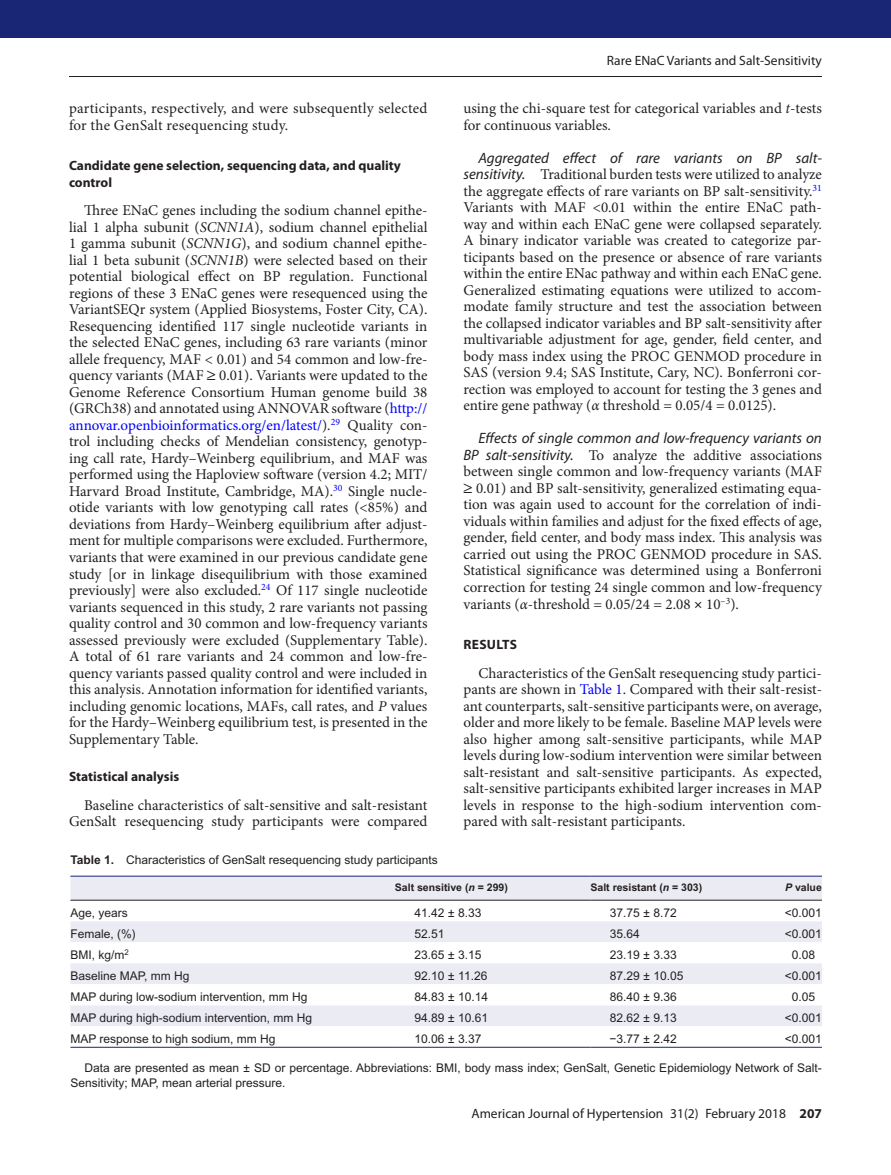
<style>
.page{position:relative;width:891px;height:1175px;background:#fff}
.page>*{position:absolute;margin:0;border:0;box-sizing:border-box;transform-origin:0 0}
.t1{font:15px/16.5px "Minion Pro";color:#231f20;text-align:justify}
.t2{font:italic 15px "Myriad Pro";color:#231f20}
.t3{font:13.5px "Myriad Pro";color:#231f20}
.t4{font:700 13.5px/16.5px "Myriad Pro";color:#231f20}
.t5{font:700 13.5px "Myriad Pro";letter-spacing:.02em;color:#231f20}
.t6{font:12px/15px "Arial MT Std";color:#231f20}
.t7{font:700 10.5px "Arial MT Std";color:#231f20}
.s1{font-style:italic}
.s2{font-family:"Gandhari Unicode"}
.s3{color:#00f}
.s4{font-family:"Myriad Pro";font-style:italic}
.s5{font-weight:700}
</style>
<div class="page">
<hr style="left:69px;top:76px;width:753px;height:1px;background:#231f20">
<div style="left:0;top:0;width:891px;height:38px;background:#192575"></div>
<div style="left:70px;top:876px;width:752px;height:23px;background:#ebebf4"></div>
<svg style="left:70px;top:900px;width:752px;height:126px;fill:#f3f3f8"></svg>
<hr style="left:70px;top:875px;width:325px;height:1px;background:#192575">
<hr style="left:395px;top:875px;width:195px;height:1px;background:#192575">
<hr style="left:590px;top:875px;width:195px;height:1px;background:#192575">
<hr style="left:785px;top:875px;width:37px;height:1px;background:#192575">
<hr style="left:70px;top:1046px;width:325px;height:1px;background:#192575">
<hr style="left:395px;top:1046px;width:195px;height:1px;background:#192575">
<hr style="left:590px;top:1046px;width:195px;height:1px;background:#192575">
<hr style="left:785px;top:1046px;width:37px;height:1px;background:#192575">
<hr style="left:70px;top:899px;width:325px;height:1px;background:#231f20">
<hr style="left:395px;top:899px;width:195px;height:1px;background:#231f20">
<hr style="left:590px;top:899px;width:195px;height:1px;background:#231f20">
<hr style="left:785px;top:899px;width:37px;height:1px;background:#231f20">
<p class="t1" style="left:69px;top:100px;width:360px">participants, respectively, and were subsequently selected for the GenSalt resequencing study.</p>
<p class="t4" style="left:69px;top:157px;width:333px">Candidate gene selection, sequencing data, and quality control</p>
<p class="t1" style="left:69px;top:202px;width:360px;text-indent:15px">Three ENaC genes including the sodium channel epithe&shy;lial 1 alpha subunit (<span class="s1">SCNN1A</span>), sodium channel epithelial 1 gamma subunit (<span class="s1">SCNN1G</span>), and sodium channel epithe&shy;lial 1 beta subunit (<span class="s1">SCNN1B</span>) were selected based on their potential biological effect on BP regulation. Functional regions of these 3 ENaC genes were resequenced using the VariantSEQr system (Applied Biosystems, Foster City, CA).<br>Resequencing identified 117 single nucleotide variants in the selected ENaC genes, including 63 rare variants (minor allele frequency, MAF &lt; 0.01) and 54 common and low-fre&shy;quency variants (MAF <span class="s2">≥</span> 0.01). Variants were updated to the Genome Reference Consortium Human genome build 38 (GRCh38) and annotated using ANNOVAR software (<span class="s3">http:// annovar.openbioinformatics.org/en/latest/</span>).<sup>29</sup> Quality con&shy;trol including checks of Mendelian consistency, genotyp&shy;ing call rate, Hardy–Weinberg equilibrium, and MAF was performed using the Haploview software (version 4.2; MIT/ Harvard Broad Institute, Cambridge, MA).<sup>30</sup> Single nucle&shy;otide variants with low genotyping call rates (&lt;85%) and deviations from Hardy–Weinberg equilibrium after adjust&shy;ment for multiple comparisons were excluded. Furthermore, variants that were examined in our previous candidate gene study [or in linkage disequilibrium with those examined previously] were also excluded.<sup>24</sup> Of 117 single nucleotide variants sequenced in this study, 2 rare variants not passing quality control and 30 common and low-frequency variants assessed previously were excluded (Supplementary Table).<br>A total of 61 rare variants and 24 common and low-fre&shy;quency variants passed quality control and were included in this analysis. Annotation information for identified variants, including genomic locations, MAFs, call rates, and <span class="s1">P</span> values for the Hardy–Weinberg equilibrium test, is presented in the Supplementary Table.</p>
<p class="t4" style="left:69px;top:767px;width:112px">Statistical analysis</p>
<p class="t1" style="left:69px;top:796px;width:360px;text-align:right">Baseline characteristics of salt-sensitive and salt-resistant<br>GenSalt resequencing study participants were compared</p>
<p class="t3" style="left:607px;top:52px;width:217px">Rare ENaC Variants and Salt-Sensitivity</p>
<p class="t1" style="left:463px;top:100px;width:360px">using the chi-square test for categorical variables and <span class="s1">t</span>-tests for continuous variables.</p>
<p class="t2" style="left:478px;top:148px;width:345px">Aggregated effect of rare variants on BP salt-</p>
<p class="t1" style="left:463px;top:166px;width:360px"><span class="s4">sensitivity.</span> Traditional burden tests were utilized to analyze the aggregate effects of rare variants on BP salt-sensitivity.<sup>31<br></sup>Variants with MAF &lt;0.01 within the entire ENaC path&shy;way and within each ENaC gene were collapsed separately.<br>A binary indicator variable was created to categorize par&shy;ticipants based on the presence or absence of rare variants within the entire ENac pathway and within each ENaC gene.<br>Generalized estimating equations were utilized to accom&shy;modate family structure and test the association between the collapsed indicator variables and BP salt-sensitivity after multivariable adjustment for age, gender, field center, and body mass index using the PROC GENMOD procedure in SAS (version 9.4; SAS Institute, Cary, NC). Bonferroni cor&shy;rection was employed to account for testing the 3 genes and entire gene pathway (<span class="s1">α</span> threshold = 0.05/4 = 0.0125).</p>
<p class="t2" style="left:478px;top:429px;width:345px">Effects of single common and low-frequency variants on</p>
<p class="t1" style="left:463px;top:447px;width:360px"><span class="s4">BP salt-sensitivity.</span> To analyze the additive associations between single common and low-frequency variants (MAF <span class="s2">≥</span> 0.01) and BP salt-sensitivity, generalized estimating equa&shy;tion was again used to account for the correlation of indi&shy;viduals within families and adjust for the fixed effects of age, gender, field center, and body mass index. This analysis was carried out using the PROC GENMOD procedure in SAS.<br>Statistical significance was determined using a Bonferroni correction for testing 24 single common and low-frequency variants (<span class="s1">α</span>-threshold = 0.05/24 = 2.08 <span class="s2">×</span> 10<sup>–3</sup>).</p>
<p class="t5" style="left:464px;top:635px;width:55px">RESULTS</p>
<p class="t1" style="left:463px;top:664px;width:360px;text-indent:15px">Characteristics of the GenSalt resequencing study partici&shy;pants are shown in <span class="s3">Table 1</span>. Compared with their salt-resist&shy;ant counterparts, salt-sensitive participants were, on average, older and more likely to be female. Baseline MAP levels were also higher among salt-sensitive participants, while MAP levels during low-sodium intervention were similar between salt-resistant and salt-sensitive participants. As expected, salt-sensitive participants exhibited larger increases in MAP levels in response to the high-sodium intervention com&shy;pared with salt-resistant participants.</p>
<p class="t6" style="left:70px;top:852px;width:369px"><span class="s5">Table 1.</span> Characteristics of GenSalt resequencing study participants</p>
<p class="t7" style="left:395px;top:881px;width:114px">Salt sensitive (<span class="s1">n</span> = 299)</p>
<p class="t7" style="left:590px;top:881px;width:113px">Salt resistant (<span class="s1">n</span> = 303)</p>
<p class="t7" style="left:785px;top:881px;width:38px"><span class="s1">P</span> value</p>
<p class="t6" style="left:70px;top:904px;width:59px">Age, years</p>
<p class="t6" style="left:415px;top:904px;width:69px">41.42 ± 8.33</p>
<p class="t6" style="left:610px;top:904px;width:69px">37.75 ± 8.72</p>
<p class="t6" style="left:785px;top:904px;width:39px">&lt;0.001</p>
<p class="t6" style="left:70px;top:925px;width:67px">Female, (%)</p>
<p class="t6" style="left:414px;top:925px;width:32px">52.51</p>
<p class="t6" style="left:610px;top:925px;width:32px">35.64</p>
<p class="t6" style="left:785px;top:925px;width:39px">&lt;0.001</p>
<p class="t6" style="left:70px;top:946px;width:60px">BMI, kg/m<sup>2</sup></p>
<p class="t6" style="left:415px;top:946px;width:69px">23.65 ± 3.15</p>
<p class="t6" style="left:610px;top:946px;width:69px">23.19 ± 3.33</p>
<p class="t6" style="left:792px;top:946px;width:25px">0.08</p>
<p class="t6" style="left:70px;top:967px;width:121px">Baseline MAP, mm Hg</p>
<p class="t6" style="left:414px;top:967px;width:74px">92.10 ± 11.26</p>
<p class="t6" style="left:610px;top:967px;width:75px">87.29 ± 10.05</p>
<p class="t6" style="left:785px;top:967px;width:39px">&lt;0.001</p>
<p class="t6" style="left:70px;top:988px;width:239px">MAP during low-sodium intervention, mm Hg</p>
<p class="t6" style="left:414px;top:988px;width:75px">84.83 ± 10.14</p>
<p class="t6" style="left:610px;top:988px;width:69px">86.40 ± 9.36</p>
<p class="t6" style="left:792px;top:988px;width:25px">0.05</p>
<p class="t6" style="left:70px;top:1009px;width:243px">MAP during high-sodium intervention, mm Hg</p>
<p class="t6" style="left:414px;top:1009px;width:75px">94.89 ± 10.61</p>
<p class="t6" style="left:610px;top:1009px;width:69px">82.62 ± 9.13</p>
<p class="t6" style="left:785px;top:1009px;width:39px">&lt;0.001</p>
<p class="t6" style="left:70px;top:1030px;width:207px">MAP response to high sodium, mm Hg</p>
<p class="t6" style="left:414px;top:1030px;width:69px">10.06 ± 3.37</p>
<p class="t6" style="left:609px;top:1030px;width:69px">−3.77 ± 2.42</p>
<p class="t6" style="left:785px;top:1030px;width:39px">&lt;0.001</p>
<p class="t6" style="left:70px;top:1059px;width:753px;text-indent:14px">Data are presented as mean ± SD or percentage. Abbreviations: BMI, body mass index; GenSalt, Genetic Epidemiology Network of Salt-<br>Sensitivity; MAP, mean arterial pressure.</p>
<p class="t3" style="left:471px;top:1105px;width:352px">American Journal of Hypertension 31(2) February 2018 <span class="s5">207</span></p>
</div>
